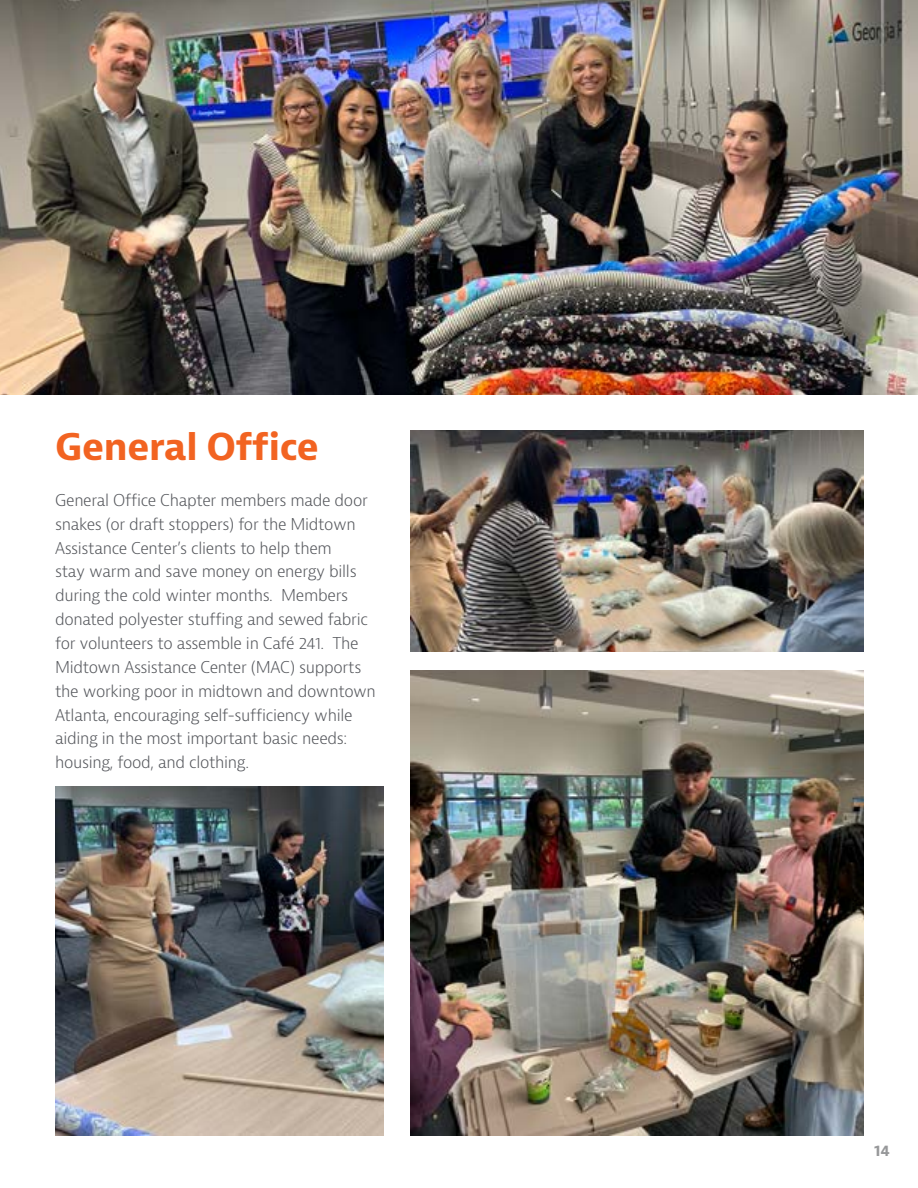
<style>
.page{position:relative;width:918px;height:1188px;background:#fff}
.page>*{position:absolute;margin:0;border:0;box-sizing:border-box;transform-origin:0 0}
.t1{font:700 35.85px "Bernina Sans";letter-spacing:-.01em;color:#f26321}
.t2{font:300 15.9px/23.9px "Bernina Sans";letter-spacing:-.02em;color:#54565b}
.t3{font:700 15px "Bernina Sans";color:#97989a}
</style>
<div class="page">
<img style="left:0;top:0;width:918px;height:394px">
<img style="left:55px;top:787px;width:328px;height:348px">
<img style="left:410px;top:431px;width:454px;height:220px">
<img style="left:410px;top:671px;width:454px;height:464px">
<h1 class="t1" style="left:55px;top:424px;width:266px">General Office</h1>
<p class="t2" style="left:55px;top:488px;width:322px">General Office Chapter members made door snakes (or draft stoppers) for the Midtown Assistance Center’s clients to help them<br>stay warm and save money on energy bills during the cold winter months. Members donated polyester stuffing and sewed fabric for volunteers to assemble in Café 241. The Midtown Assistance Center (MAC) supports the working poor in midtown and downtown Atlanta, encouraging self-sufficiency while aiding in the most important basic needs: housing, food, and clothing.</p>
<p class="t3" style="left:874px;top:1141px;width:18px">14</p>
</div>
